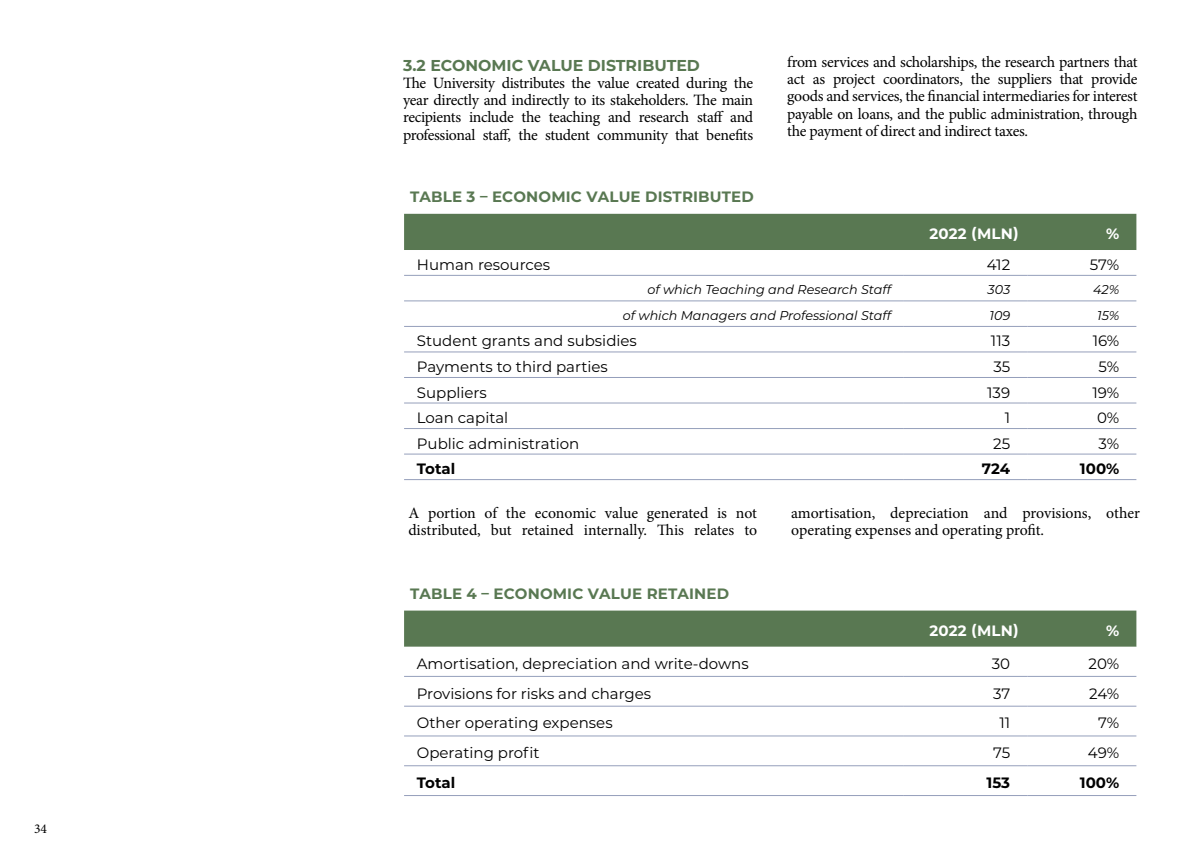
<style>
.page{position:relative;width:1191px;height:851px;background:#fff}
.page>*{position:absolute;margin:0;border:0;box-sizing:border-box;transform-origin:0 0}
.t1{font:15.75px/17.2px "Minion Pro";letter-spacing:-.01em;color:#000;text-align:justify}
.t2{font:700 15.75px "Montserrat";color:#597852}
.t3{font:15px "Montserrat";color:#000}
.t4{font:700 15px "Montserrat";letter-spacing:.01em;color:#597852}
.t5{font:700 15px "Montserrat";color:#000}
.t6{font:700 15px "Montserrat";letter-spacing:.01em;color:#fff}
.t7{font:13.5px "Minion Pro";color:#000}
.t8{font:italic 12.75px "Montserrat";color:#000}
</style>
<div class="page">
<div style="left:404px;top:214px;width:732px;height:36px;background:#597852"></div>
<svg style="left:404px;top:274px;width:732px;height:180px"></svg>
<hr style="left:404px;top:275px;width:500px;height:1px;background:#959fbb">
<hr style="left:904px;top:275px;width:123px;height:1px;background:#959fbb">
<hr style="left:1027px;top:275px;width:109px;height:1px;background:#959fbb">
<hr style="left:404px;top:300px;width:500px;height:1px;background:#959fbb">
<hr style="left:904px;top:300px;width:123px;height:1px;background:#959fbb">
<hr style="left:1027px;top:300px;width:109px;height:1px;background:#959fbb">
<hr style="left:404px;top:326px;width:500px;height:1px;background:#959fbb">
<hr style="left:904px;top:326px;width:123px;height:1px;background:#959fbb">
<hr style="left:1027px;top:326px;width:109px;height:1px;background:#959fbb">
<hr style="left:404px;top:351px;width:500px;height:1px;background:#959fbb">
<hr style="left:904px;top:351px;width:123px;height:1px;background:#959fbb">
<hr style="left:1027px;top:351px;width:109px;height:1px;background:#959fbb">
<hr style="left:404px;top:377px;width:500px;height:1px;background:#959fbb">
<hr style="left:904px;top:377px;width:123px;height:1px;background:#959fbb">
<hr style="left:1027px;top:377px;width:109px;height:1px;background:#959fbb">
<hr style="left:404px;top:402px;width:500px;height:1px;background:#959fbb">
<hr style="left:904px;top:402px;width:123px;height:1px;background:#959fbb">
<hr style="left:1027px;top:402px;width:109px;height:1px;background:#959fbb">
<hr style="left:404px;top:428px;width:500px;height:1px;background:#959fbb">
<hr style="left:904px;top:428px;width:123px;height:1px;background:#959fbb">
<hr style="left:1027px;top:428px;width:109px;height:1px;background:#959fbb">
<hr style="left:404px;top:454px;width:500px;height:1px;background:#959fbb">
<hr style="left:904px;top:454px;width:123px;height:1px;background:#959fbb">
<hr style="left:1027px;top:454px;width:109px;height:1px;background:#959fbb">
<hr style="left:404px;top:479px;width:500px;height:1px;background:#959fbb">
<hr style="left:904px;top:479px;width:123px;height:1px;background:#959fbb">
<hr style="left:1027px;top:479px;width:109px;height:1px;background:#959fbb">
<div style="left:404px;top:610px;width:732px;height:36px;background:#597852"></div>
<svg style="left:404px;top:646px;width:732px;height:121px"></svg>
<hr style="left:404px;top:676px;width:500px;height:1px;background:#959fbb">
<hr style="left:904px;top:676px;width:123px;height:1px;background:#959fbb">
<hr style="left:1027px;top:676px;width:109px;height:1px;background:#959fbb">
<hr style="left:404px;top:705px;width:500px;height:1px;background:#959fbb">
<hr style="left:904px;top:705px;width:123px;height:1px;background:#959fbb">
<hr style="left:1027px;top:705px;width:109px;height:1px;background:#959fbb">
<hr style="left:404px;top:735px;width:500px;height:1px;background:#959fbb">
<hr style="left:904px;top:735px;width:123px;height:1px;background:#959fbb">
<hr style="left:1027px;top:735px;width:109px;height:1px;background:#959fbb">
<hr style="left:404px;top:765px;width:500px;height:1px;background:#959fbb">
<hr style="left:904px;top:765px;width:123px;height:1px;background:#959fbb">
<hr style="left:1027px;top:765px;width:109px;height:1px;background:#959fbb">
<hr style="left:404px;top:795px;width:500px;height:1px;background:#959fbb">
<hr style="left:904px;top:795px;width:123px;height:1px;background:#959fbb">
<hr style="left:1027px;top:795px;width:109px;height:1px;background:#959fbb">
<p class="t7" style="left:34px;top:819px;width:14px">34</p>
<p class="t2" style="left:403px;top:54px;width:298px">3.2 ECONOMIC VALUE DISTRIBUTED</p>
<p class="t1" style="left:403px;top:74px;width:352px">The University distributes the value created during the year directly and indirectly to its stakeholders. The main recipients include the teaching and research staff and professional staff, the student community that benefits</p>
<p class="t4" style="left:410px;top:186px;width:345px">TABLE 3 – ECONOMIC VALUE DISTRIBUTED</p>
<p class="t1" style="left:787px;top:53px;width:352px">from services and scholarships, the research partners that act as project coordinators, the suppliers that provide goods and services, the financial intermediaries for interest payable on loans, and the public administration, through the payment of direct and indirect taxes.</p>
<p class="t6" style="left:929px;top:223px;width:91px">2022 (MLN)</p>
<p class="t6" style="left:1106px;top:223px;width:15px">%</p>
<p class="t3" style="left:417px;top:254px;width:135px">Human resources</p>
<p class="t3" style="left:986px;top:254px;width:25px">412</p>
<p class="t3" style="left:1089px;top:254px;width:31px">57%</p>
<p class="t8" style="left:647px;top:281px;width:245px">of which Teaching and Research Staff</p>
<p class="t8" style="left:987px;top:281px;width:24px">303</p>
<p class="t8" style="left:1093px;top:281px;width:28px">42%</p>
<p class="t8" style="left:623px;top:306px;width:270px">of which Managers and Professional Staff</p>
<p class="t8" style="left:989px;top:306px;width:22px">109</p>
<p class="t8" style="left:1097px;top:306px;width:24px">15%</p>
<p class="t3" style="left:417px;top:331px;width:222px">Student grants and subsidies</p>
<p class="t3" style="left:991px;top:331px;width:21px">113</p>
<p class="t3" style="left:1092px;top:331px;width:28px">16%</p>
<p class="t3" style="left:417px;top:356px;width:192px">Payments to third parties</p>
<p class="t3" style="left:993px;top:356px;width:18px">35</p>
<p class="t3" style="left:1098px;top:356px;width:22px">5%</p>
<p class="t3" style="left:417px;top:382px;width:72px">Suppliers</p>
<p class="t3" style="left:987px;top:382px;width:25px">139</p>
<p class="t3" style="left:1092px;top:382px;width:28px">19%</p>
<p class="t3" style="left:417px;top:407px;width:93px">Loan capital</p>
<p class="t3" style="left:1004px;top:407px;width:7px">1</p>
<p class="t3" style="left:1097px;top:407px;width:24px">0%</p>
<p class="t3" style="left:417px;top:433px;width:164px">Public administration</p>
<p class="t3" style="left:993px;top:433px;width:19px">25</p>
<p class="t3" style="left:1098px;top:433px;width:22px">3%</p>
<p class="t5" style="left:417px;top:458px;width:40px">Total</p>
<p class="t5" style="left:982px;top:458px;width:30px">724</p>
<p class="t5" style="left:1080px;top:458px;width:41px">100%</p>
<p class="t1" style="left:408px;top:504px;width:350px">A portion of the economic value generated is not distributed, but retained internally. This relates to</p>
<p class="t1" style="left:791px;top:504px;width:350px">amortisation, depreciation and provisions, other operating expenses and operating profit.</p>
<p class="t4" style="left:410px;top:582px;width:320px">TABLE 4 – ECONOMIC VALUE RETAINED</p>
<p class="t6" style="left:929px;top:619px;width:91px">2022 (MLN)</p>
<p class="t6" style="left:1106px;top:619px;width:15px">%</p>
<p class="t3" style="left:417px;top:653px;width:333px">Amortisation, depreciation and write-downs</p>
<p class="t3" style="left:991px;top:653px;width:20px">30</p>
<p class="t3" style="left:1088px;top:653px;width:32px">20%</p>
<p class="t3" style="left:417px;top:682px;width:236px">Provisions for risks and charges</p>
<p class="t3" style="left:993px;top:682px;width:19px">37</p>
<p class="t3" style="left:1089px;top:682px;width:32px">24%</p>
<p class="t3" style="left:417px;top:712px;width:197px">Other operating expenses</p>
<p class="t3" style="left:999px;top:712px;width:12px">11</p>
<p class="t3" style="left:1098px;top:712px;width:23px">7%</p>
<p class="t3" style="left:417px;top:742px;width:124px">Operating profit</p>
<p class="t3" style="left:993px;top:742px;width:19px">75</p>
<p class="t3" style="left:1088px;top:742px;width:33px">49%</p>
<p class="t5" style="left:417px;top:771px;width:40px">Total</p>
<p class="t5" style="left:986px;top:771px;width:25px">153</p>
<p class="t5" style="left:1080px;top:771px;width:41px">100%</p>
</div>
